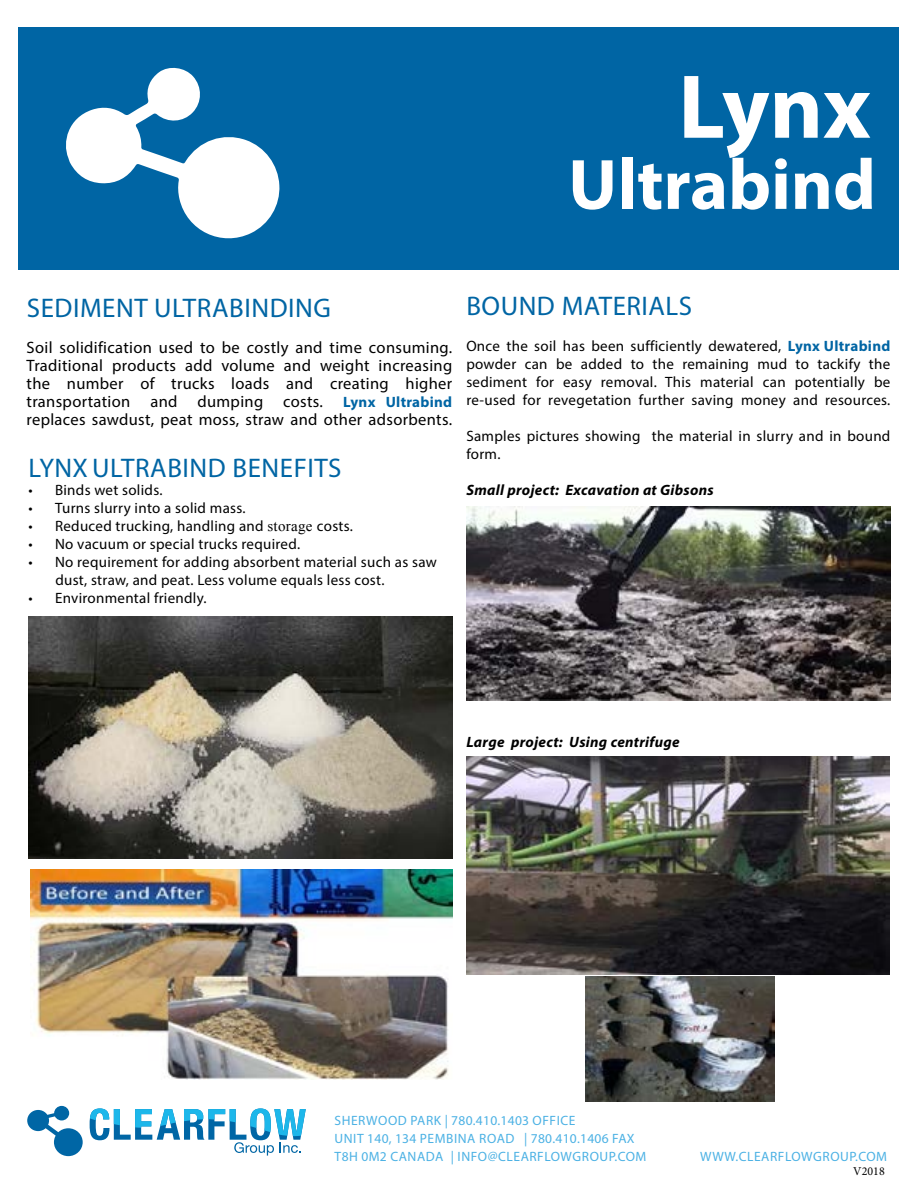
<style>
.page{position:relative;width:918px;height:1188px;background:#fff}
.page>*{position:absolute;margin:0;border:0;box-sizing:border-box;transform-origin:0 0}
.t1{font:700 91.5px "Myriad Pro";color:#fff}
.t2{font:700 72px "Myriad Pro";color:#fff}
.t3{font:27px "Myriad Pro";letter-spacing:.02em;color:#0065a4}
.t4{font:16.5px/18px "Myriad Pro";letter-spacing:.02em;color:#000;text-align:justify}
.t5{font:15px/18px "Myriad Pro";letter-spacing:.02em;color:#000}
.t6{font:italic 700 15px "Myriad Pro";letter-spacing:.02em;color:#000}
.t7{font:13.5px/18px "Myriad Pro";letter-spacing:.04em;color:#4bb1e4}
.t8{font:12px "Minion Pro";color:#000}
.s1{font-weight:700;font-size:15px;color:#0065a4}
.s2{font-family:"Times New Roman"}
.s3{font-weight:700;color:#0065a4}
</style>
<div class="page">
<div style="left:19px;top:27px;width:880px;height:243px;background:#0065a4"></div>
<svg style="left:66px;top:67px;width:214px;height:172px"></svg>
<svg style="left:90px;top:1108px;width:216px;height:48px"></svg>
<div style="left:27px;top:1110px;width:22px;height:21px;background:#0066a5;border-radius:50%"></div>
<div style="left:54px;top:1106px;width:15px;height:14px;background:#0066a5;border-radius:50%"></div>
<div style="left:54px;top:1128px;width:29px;height:28px;background:#0066a5;border-radius:50%"></div>
<svg style="left:46px;top:1113px;width:10px;height:5px"></svg>
<svg style="left:45px;top:1124px;width:14px;height:12px"></svg>
<img style="left:28px;top:617px;width:424px;height:241px">
<img style="left:586px;top:977px;width:188px;height:125px">
<img style="left:31px;top:869px;width:421px;height:211px">
<img style="left:466px;top:507px;width:424px;height:194px">
<img style="left:466px;top:756px;width:424px;height:219px">
<h1 class="t1" style="left:678px;top:47px;width:194px">Lynx</h1>
<h2 class="t2" style="left:568px;top:138px;width:309px">Ultrabind</h2>
<h3 class="t3" style="left:27px;top:291px;width:306px">SEDIMENT ULTRABINDING</h3>
<p class="t4" style="left:27px;top:338px;width:427px">Soil solidification used to be costly and time consuming.<br>Traditional products add volume and weight increasing the number of trucks loads and creating higher transportation and dumping costs. <span class="s1">Lynx Ultrabind </span>replaces sawdust, peat moss, straw and other adsorbents.</p>
<h3 class="t3" style="left:28px;top:451px;width:315px">LYNXULTRABIND BENEFITS</h3>
<p class="t5" style="left:28px;top:481px;width:136px">• Binds wet solids.</p>
<p class="t5" style="left:28px;top:499px;width:219px">• Turns slurry into a solid mass.</p>
<p class="t5" style="left:28px;top:517px;width:326px">• Reduced trucking, handling and <span class="s2">storage</span> costs.</p>
<p class="t5" style="left:28px;top:535px;width:273px">• No vacuum or special trucks required.</p>
<p class="t5" style="left:55px;top:553px;width:383px;text-indent:-27px">• No requirement for adding absorbent material such as saw dust, straw, and peat. Less volume equals less cost.</p>
<p class="t5" style="left:28px;top:589px;width:180px">• Environmental friendly.</p>
<h3 class="t3" style="left:466px;top:289px;width:227px">BOUND MATERIALS</h3>
<p class="t5" style="left:466px;top:337px;width:426px;text-align:justify">Once the soil has been sufficiently dewatered, <span class="s3">Lynx Ultrabind </span>powder can be added to the remaining mud to tackify the sediment for easy removal. This material can potentially be re-used for revegetation further saving money and resources.</p>
<p class="t5" style="left:466px;top:427px;width:426px">Samples pictures showing the material in slurry and in bound form.</p>
<p class="t6" style="left:466px;top:480px;width:249px">Small project: Excavation at Gibsons</p>
<p class="t6" style="left:466px;top:732px;width:215px">Large project: Using centrifuge</p>
<p class="t7" style="left:335px;top:1111px;width:313px">SHERWOOD PARK | 780.410.1403 OFFICE<br>UNIT 140, 134 PEMBINA ROAD | 780.410.1406 FAX<br>T8H 0M2 CANADA | INFO@CLEARFLOWGROUP.COM</p>
<p class="t7" style="left:700px;top:1147px;width:188px">WWW.CLEARFLOWGROUP.COM</p>
<p class="t8" style="left:853px;top:1163px;width:33px">V2018</p>
</div>
